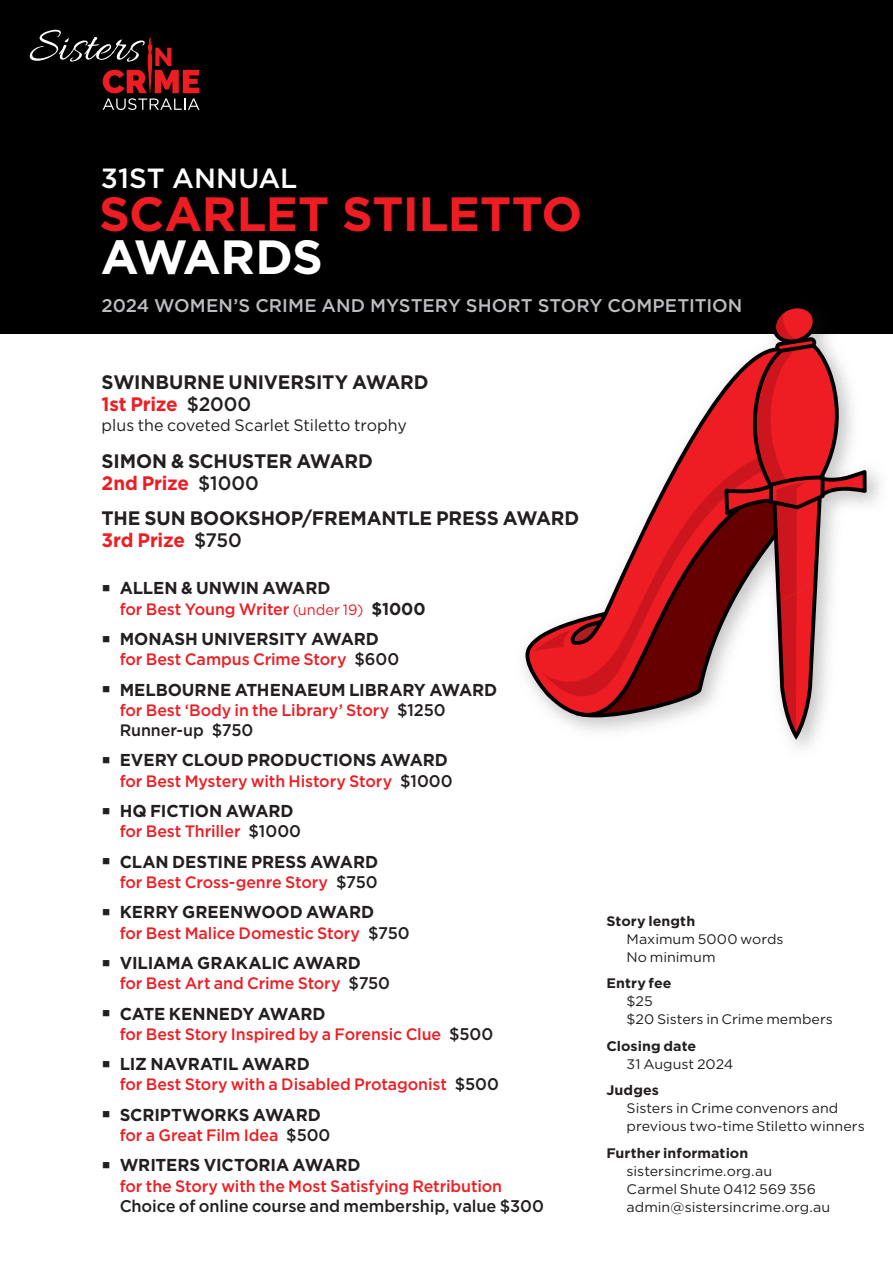
<style>
.page{position:relative;width:893px;height:1263px;background:#fff}
.page>*{position:absolute;margin:0;border:0;box-sizing:border-box;transform-origin:0 0}
.t1{font:700 48px "Gotham";letter-spacing:-.005em;color:#ee1d23}
.t2{font:700 48px "Gotham";letter-spacing:-.015em;color:#fff}
.t3{font:500 27.75px "Gotham";color:#fff}
.t4{font:700 19.5px/22.2px "Gotham";letter-spacing:-.01em;color:#231f20}
.t5{font:500 18.3px "Gotham";color:#bcbdc0}
.t6{font:700 17.25px "Gotham";letter-spacing:-.005em;color:#231f20}
.t7{font:500 16.8px "Gotham";letter-spacing:-.005em;color:#231f20}
.t8{font:500 16.5px/20.2px "Gotham";letter-spacing:-.005em;color:#ee1d23}
.t9{font:16.5px "Gotham";letter-spacing:-.005em;color:#231f20}
.t10{font:13.8px/18px "Gotham";color:#231f20}
.t11{font:700 13.8px "Gotham";letter-spacing:.005em;color:#231f20}
.s1{color:#ee1d23}
.s2{font-weight:500}
.s3{font-weight:400;font-size:15px}
.s4{font-weight:700;font-size:17.25px;color:#231f20}
.s5{font-size:16.8px;color:#231f20}
.s6{color:#231f20}
</style>
<div class="page">
<div style="left:0;top:0;width:893px;height:334px;background:#000"></div>
<svg style="left:30px;top:30px;width:169px;height:80px"></svg>
<div style="left:514px;top:292px;width:376px;height:470px;background:#231f20;opacity:.25"></div>
<svg style="left:525px;top:347px;width:9px;height:370px"></svg>
<svg style="left:534px;top:304px;width:333px;height:436px"></svg>
<h2 class="t3" style="left:101px;top:162px;width:198px">31ST ANNUAL</h2>
<h1 class="t1" style="left:99px;top:186px;width:485px">SCARLET STILETTO</h1>
<h1 class="t2" style="left:101px;top:230px;width:224px">AWARDS</h1>
<p class="t5" style="left:102px;top:295px;width:642px">2024 WOMEN’S CRIME AND MYSTERY SHORT STORY COMPETITION</p>
<p class="t4" style="left:102px;top:370px;width:329px">SWINBURNE UNIVERSITY AWARD<br><span class="s1">1st Prize</span> <span class="s2">$2000</span></p>
<p class="t9" style="left:102px;top:416px;width:307px">plus the coveted Scarlet Stiletto trophy</p>
<p class="t4" style="left:102px;top:449px;width:273px">SIMON &amp; SCHUSTER AWARD<br><span class="s1">2nd Prize</span> <span class="s2">$1000</span></p>
<p class="t4" style="left:102px;top:506px;width:479px">THE SUN BOOKSHOP/FREMANTLE PRESS AWARD<br><span class="s1">3rd Prize</span> <span class="s2">$750</span></p>
<p class="t6" style="left:120px;top:578px;width:212px">ALLEN &amp; UNWIN AWARD</p>
<p class="t8" style="left:120px;top:598px;width:307px">for Best Young Writer <span class="s3">(under 19)</span> <span class="s4">$1000</span></p>
<p class="t6" style="left:120px;top:629px;width:261px">MONASH UNIVERSITY AWARD</p>
<p class="t8" style="left:120px;top:649px;width:281px">for Best Campus Crime Story <span class="s5">$600</span></p>
<p class="t6" style="left:120px;top:679px;width:379px">MELBOURNE ATHENAEUM LIBRARY AWARD</p>
<p class="t8" style="left:120px;top:699px;width:328px">for Best ‘Body in the Library’ Story <span class="s5">$1250<br></span><span class="s6">Runner-up</span> <span class="s5">$750</span></p>
<p class="t6" style="left:120px;top:750px;width:330px">EVERY CLOUD PRODUCTIONS AWARD</p>
<p class="t8" style="left:120px;top:770px;width:335px">for Best Mystery with History Story <span class="s5">$1000</span></p>
<p class="t6" style="left:120px;top:801px;width:175px">HQ FICTION AWARD</p>
<p class="t8" style="left:120px;top:821px;width:183px">for Best Thriller <span class="s5">$1000</span></p>
<p class="t6" style="left:120px;top:851px;width:260px">CLAN DESTINE PRESS AWARD</p>
<p class="t8" style="left:120px;top:871px;width:259px">for Best Cross-genre Story <span class="s5">$750</span></p>
<p class="t6" style="left:120px;top:902px;width:256px">KERRY GREENWOOD AWARD</p>
<p class="t8" style="left:120px;top:922px;width:291px">for Best Malice Domestic Story <span class="s5">$750</span></p>
<p class="t6" style="left:120px;top:953px;width:243px">VILIAMA GRAKALIC AWARD</p>
<p class="t8" style="left:120px;top:973px;width:272px">for Best Art and Crime Story <span class="s5">$750</span></p>
<p class="t6" style="left:120px;top:1003px;width:208px">CATE KENNEDY AWARD</p>
<p class="t8" style="left:120px;top:1023px;width:375px">for Best Story Inspired by a Forensic Clue <span class="s5">$500</span></p>
<p class="t6" style="left:120px;top:1054px;width:192px">LIZ NAVRATIL AWARD</p>
<p class="t8" style="left:120px;top:1074px;width:381px">for Best Story with a Disabled Protagonist <span class="s5">$500</span></p>
<p class="t6" style="left:120px;top:1105px;width:203px">SCRIPTWORKS AWARD</p>
<p class="t8" style="left:120px;top:1125px;width:212px">for a Great Film Idea <span class="s5">$500</span></p>
<p class="t6" style="left:120px;top:1155px;width:242px">WRITERS VICTORIA AWARD</p>
<p class="t8" style="left:120px;top:1175px;width:384px">for the Story with the Most Satisfying Retribution</p>
<p class="t7" style="left:120px;top:1196px;width:426px">Choice of online course and membership, value $300</p>
<p class="t11" style="left:606px;top:913px;width:90px">Story length</p>
<p class="t10" style="left:627px;top:930px;width:159px">Maximum 5000 words<br>No minimum</p>
<p class="t11" style="left:606px;top:975px;width:67px">Entry fee</p>
<p class="t10" style="left:627px;top:992px;width:208px">$25<br>$20 Sisters in Crime members</p>
<p class="t11" style="left:606px;top:1038px;width:91px">Closing date</p>
<p class="t10" style="left:627px;top:1055px;width:108px">31 August 2024</p>
<p class="t11" style="left:606px;top:1082px;width:54px">Judges</p>
<p class="t10" style="left:627px;top:1099px;width:240px">Sisters in Crime convenors and previous two-time Stiletto winners</p>
<p class="t11" style="left:606px;top:1145px;width:143px">Further information</p>
<p class="t10" style="left:627px;top:1162px;width:205px">sistersincrime.org.au<br>Carmel Shute 0412 569 356 admin@sistersincrime.org.au</p>
</div>
